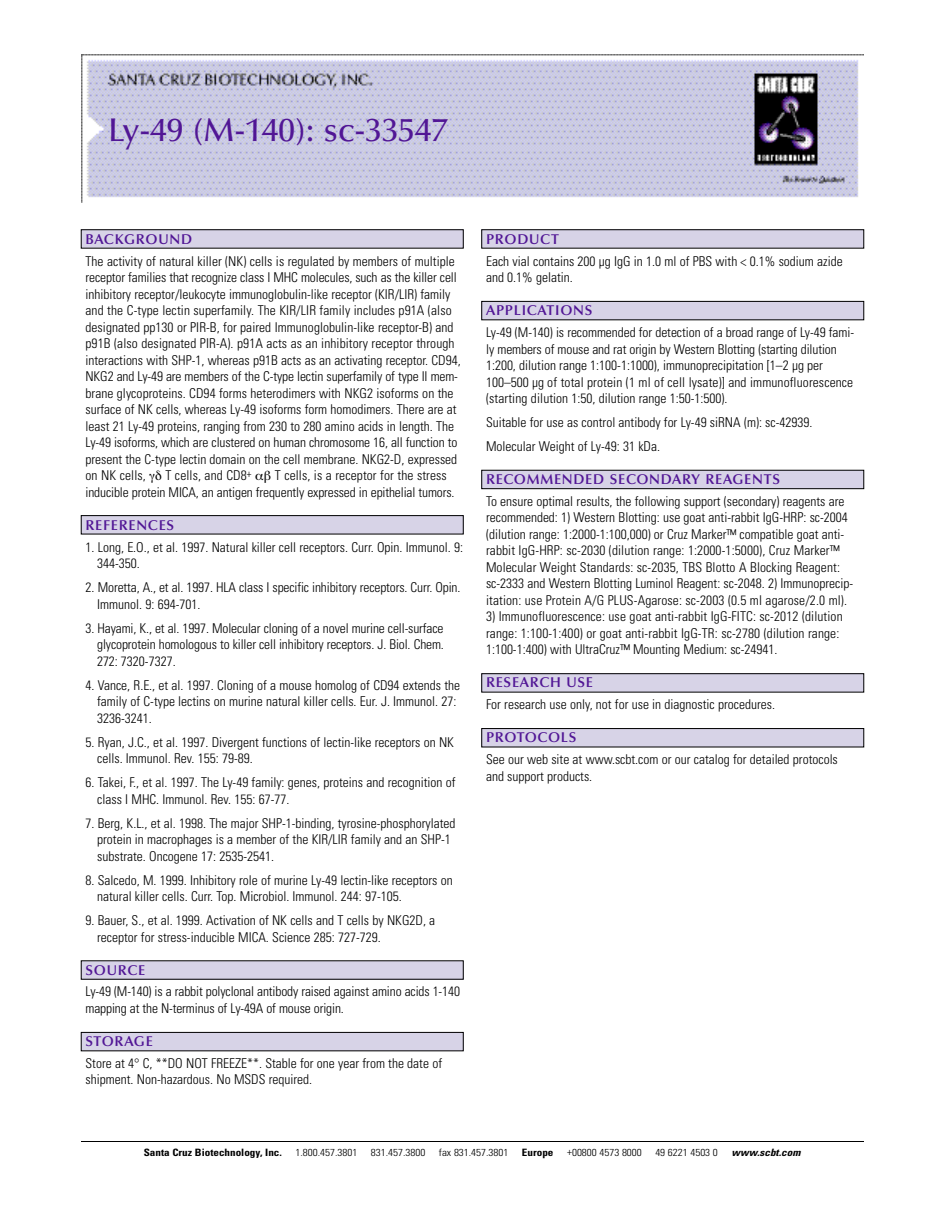
<style>
.page{position:relative;width:945px;height:1215px;background:#fff}
.page>*{position:absolute;margin:0;border:0;box-sizing:border-box;transform-origin:0 0}
.t1{font:500 33px "Optima";color:#511695}
.t2{font:600 14.25px "Optima";letter-spacing:.05em;color:#511695}
.t3{font:300 condensed 13.5px/16.5px "Univers";color:#000}
.t4{font:300 condensed 10.2px "Univers";color:#000;scale:1.1 1}
.t5{font:700 condensed 10.2px "Univers";color:#000;scale:1.1 1}
.t6{font:italic 700 condensed 10.2px "Univers";color:#000;scale:1.1 1}
</style>
<div class="page">
<img style="left:81px;top:54px;width:783px;height:148px">
<hr style="left:81px;top:1141px;width:783px;height:1px;background:#000">
<div style="left:482px;top:729px;width:382px;height:18px;background:#d7d3e7"></div>
<div style="left:481px;top:728px;width:383px;height:19px;border:1px solid #000"></div>
<div style="left:81px;top:1032px;width:382px;height:19px;background:#d7d3e7"></div>
<div style="left:81px;top:1032px;width:383px;height:19px;border:1px solid #000"></div>
<div style="left:81px;top:961px;width:382px;height:18px;background:#d7d3e7"></div>
<div style="left:81px;top:230px;width:382px;height:18px;background:#d7d3e7"></div>
<div style="left:81px;top:516px;width:382px;height:18px;background:#d7d3e7"></div>
<div style="left:81px;top:515px;width:383px;height:19px;border:1px solid #000"></div>
<div style="left:482px;top:230px;width:382px;height:18px;background:#d7d3e7"></div>
<div style="left:482px;top:301px;width:382px;height:19px;background:#d7d3e7"></div>
<div style="left:481px;top:301px;width:383px;height:19px;border:1px solid #000"></div>
<div style="left:482px;top:470px;width:382px;height:19px;background:#d7d3e7"></div>
<div style="left:481px;top:470px;width:383px;height:19px;border:1px solid #000"></div>
<div style="left:482px;top:674px;width:382px;height:18px;background:#d7d3e7"></div>
<div style="left:481px;top:673px;width:383px;height:19px;border:1px solid #000"></div>
<h1 class="t1" style="left:108px;top:117px;width:342px">Ly-49 (M-140): sc-33547</h1>
<p class="t2" style="left:86px;top:233px;width:108px">BACKGROUND</p>
<p class="t3" style="left:86px;top:254px;width:377px">The activity of natural killer (NK) cells is regulated by members of multiple receptor families that recognize class I MHC molecules, such as the killer cell inhibitory receptor/leukocyte immunoglobulin-like receptor (KIR/LIR) family and the C-type lectin superfamily. The KIR/LIR family includes p91A (also designated pp130 or PIR-B, for paired Immunoglobulin-like receptor-B) and p91B (also designated PIR-A). p91A acts as an inhibitory receptor through interactions with SHP-1, whereas p91B acts as an activating receptor. CD94, NKG2 and Ly-49 are members of the C-type lectin superfamily of type II mem&shy;brane glycoproteins. CD94 forms heterodimers with NKG2 isoforms on the surface of NK cells, whereas Ly-49 isoforms form homodimers. There are at least 21 Ly-49 proteins, ranging from 230 to 280 amino acids in length. The Ly-49 isoforms, which are clustered on human chromosome 16, all function to present the C-type lectin domain on the cell membrane. NKG2-D, expressed on NK cells,</p>
<p class="t3" style="left:165px;top:468px;width:88px">T cells, and CD8<sup>+</sup></p>
<p class="t3" style="left:86px;top:468px;width:370px;text-indent:189px">T cells, is a receptor for the stress inducible protein MICA, an antigen frequently expressed in epithelial tumors.</p>
<p class="t2" style="left:86px;top:519px;width:90px">REFERENCES</p>
<p class="t3" style="left:97px;top:540px;width:367px;text-indent:-12px">1. Long, E.O., et al. 1997. Natural killer cell receptors. Curr. Opin. Immunol. 9:<br>344-350.</p>
<p class="t3" style="left:97px;top:580px;width:365px;text-indent:-12px">2. Moretta, A., et al. 1997. HLA class I specific inhibitory receptors. Curr. Opin.<br>Immunol. 9: 694-701.</p>
<p class="t3" style="left:97px;top:621px;width:348px;text-align:justify;text-indent:-12px">3. Hayami, K., et al. 1997. Molecular cloning of a novel murine cell-surface glycoprotein homologous to killer cell inhibitory receptors. J. Biol. Chem.<br>272: 7320-7327.</p>
<p class="t3" style="left:97px;top:678px;width:364px;text-indent:-12px">4. Vance, R.E., et al. 1997. Cloning of a mouse homolog of CD94 extends the family of C-type lectins on murine natural killer cells. Eur. J. Immunol. 27:<br>3236-3241.</p>
<p class="t3" style="left:97px;top:735px;width:358px;text-indent:-12px">5. Ryan, J.C., et al. 1997. Divergent functions of lectin-like receptors on NK cells. Immunol. Rev. 155: 79-89.</p>
<p class="t3" style="left:97px;top:775px;width:360px;text-indent:-12px">6. Takei, F., et al. 1997. The Ly-49 family: genes, proteins and recognition of class I MHC. Immunol. Rev. 155: 67-77.</p>
<p class="t3" style="left:97px;top:816px;width:360px;text-indent:-12px">7. Berg, K.L., et al. 1998. The major SHP-1-binding, tyrosine-phosphorylated protein in macrophages is a member of the KIR/LIR family and an SHP-1 substrate. Oncogene 17: 2535-2541.</p>
<p class="t3" style="left:97px;top:873px;width:357px;text-indent:-12px">8. Salcedo, M. 1999. Inhibitory role of murine Ly-49 lectin-like receptors on natural killer cells. Curr. Top. Microbiol. Immunol. 244: 97-105.</p>
<p class="t3" style="left:97px;top:913px;width:340px;text-indent:-12px">9. Bauer, S., et al. 1999. Activation of NK cells and T cells by NKG2D, a receptor for stress-inducible MICA. Science 285: 727-729.</p>
<p class="t2" style="left:86px;top:964px;width:61px">SOURCE</p>
<p class="t3" style="left:86px;top:985px;width:376px">Ly-49 (M-140) is a rabbit polyclonal antibody raised against amino acids 1-140 mapping at the N-terminus of Ly-49A of mouse origin.</p>
<p class="t2" style="left:86px;top:1035px;width:69px">STORAGE</p>
<p class="t3" style="left:86px;top:1056px;width:358px">Store at 4° C, **DO NOT FREEZE**. Stable for one year from the date of shipment. Non-hazardous. No MSDS required.</p>
<p class="t2" style="left:486px;top:233px;width:74px">PRODUCT</p>
<p class="t3" style="left:486px;top:254px;width:358px">Each vial contains 200 µg IgG in 1.0 ml of PBS with &lt; 0.1% sodium azide and 0.1% gelatin.</p>
<p class="t2" style="left:486px;top:305px;width:108px">APPLICATIONS</p>
<p class="t3" style="left:486px;top:325px;width:370px">Ly-49 (M-140) is recommended for detection of a broad range of Ly-49 fami&shy;ly members of mouse and rat origin by Western Blotting (starting dilution 1:200, dilution range 1:100-1:1000), immunoprecipitation [1–2 µg per 100–500 µg of total protein (1 ml of cell lysate)] and immunofluorescence (starting dilution 1:50, dilution range 1:50-1:500).</p>
<p class="t3" style="left:486px;top:412px;width:328px;line-height:24px">Suitable for use as control antibody for Ly-49 siRNA (m): sc-42939.<br>Molecular Weight of Ly-49: 31 kDa.</p>
<p class="t2" style="left:486px;top:474px;width:295px">RECOMMENDED SECONDARY REAGENTS</p>
<p class="t3" style="left:486px;top:494px;width:369px">To ensure optimal results, the following support (secondary) reagents are recommended: 1) Western Blotting: use goat anti-rabbit IgG-HRP: sc-2004 (dilution range: 1:2000-1:100,000) or Cruz Marker™ compatible goat anti&shy;rabbit IgG-HRP: sc-2030 (dilution range: 1:2000-1:5000), Cruz Marker™ Molecular Weight Standards: sc-2035, TBS Blotto A Blocking Reagent: sc-2333 and Western Blotting Luminol Reagent: sc-2048. 2) Immunoprecip&shy;itation: use Protein A/G PLUS-Agarose: sc-2003 (0.5 ml agarose/2.0 ml).</p>
<p class="t3" style="left:486px;top:610px;width:358px">3) Immunofluorescence: use goat anti-rabbit IgG-FITC: sc-2012 (dilution range: 1:100-1:400) or goat anti-rabbit IgG-TR: sc-2780 (dilution range:<br>1:100-1:400) with UltraCruz™ Mounting Medium: sc-24941.</p>
<p class="t2" style="left:486px;top:677px;width:109px">RESEARCH USE</p>
<p class="t3" style="left:486px;top:698px;width:291px">For research use only, not for use in diagnostic procedures.</p>
<p class="t2" style="left:486px;top:732px;width:92px">PROTOCOLS</p>
<p class="t3" style="left:486px;top:752px;width:353px">See our web site at www.scbt.com or our catalog for detailed protocols and support products.</p>
<p class="t5" style="left:144px;top:1148px;width:127px">Santa Cruz Biotechnology, Inc.</p>
<p class="t4" style="left:296px;top:1148px;width:58px">1.800.457.3801</p>
<p class="t4" style="left:371px;top:1148px;width:51px">831.457.3800</p>
<p class="t4" style="left:439px;top:1148px;width:65px">fax 831.457.3801</p>
<p class="t5" style="left:522px;top:1148px;width:30px">Europe</p>
<p class="t4" style="left:567px;top:1148px;width:69px">+00800 4573 8000</p>
<p class="t4" style="left:655px;top:1148px;width:58px">49 6221 4503 0</p>
<p class="t6" style="left:732px;top:1148px;width:64px">www.scbt.com</p>
</div>
